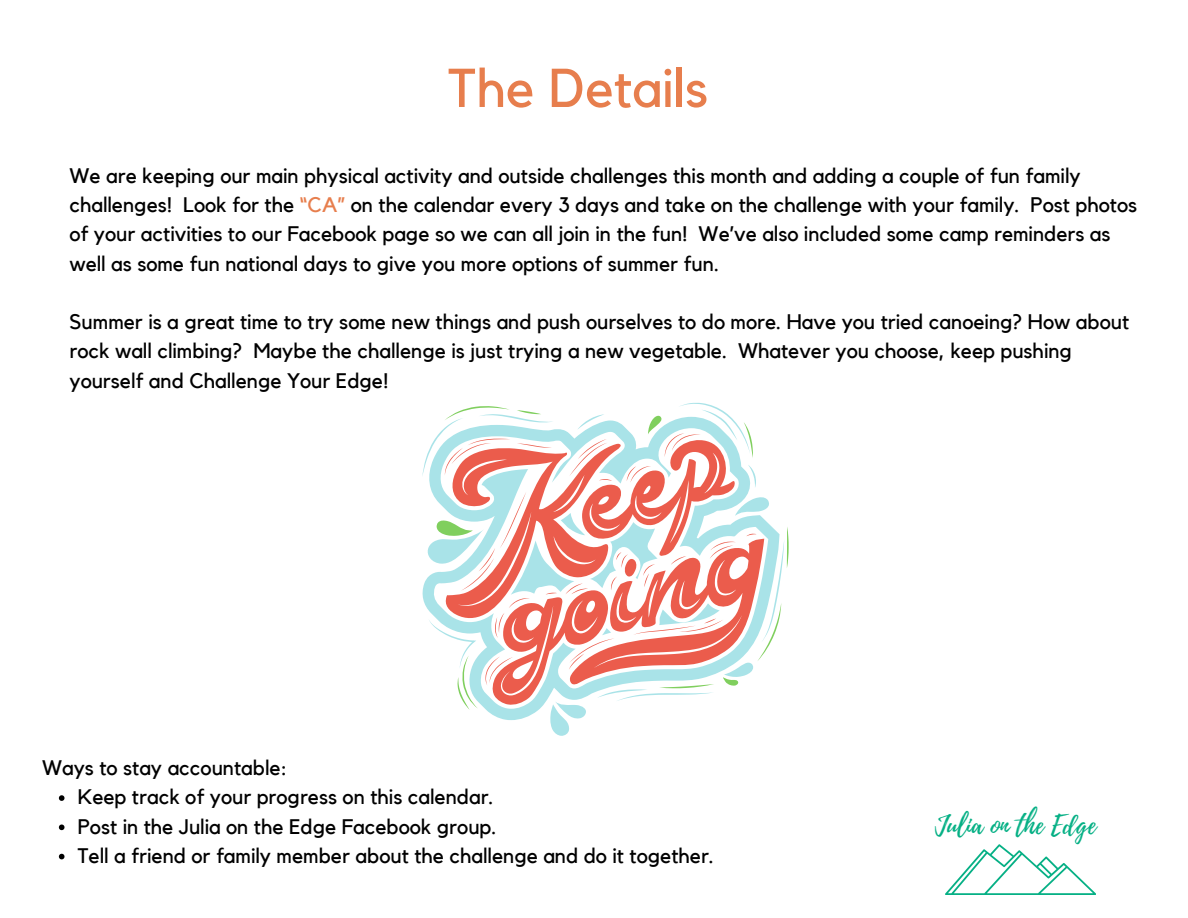
<style>
.page{position:relative;width:1188px;height:918px;background:#fff}
.page>*{position:absolute;margin:0;border:0;box-sizing:border-box;transform-origin:0 0}
.t1{font:54px "Kollektif";color:#e77e4d}
.t2{font:25.95px "Playlist Script";color:#06b085}
.t3{font:21px/29.2px "Kollektif";color:#000}
.s1{color:#e77e4d}
</style>
<div class="page">
<svg style="left:59px;top:795px;width:6px;height:6px"></svg>
<svg style="left:59px;top:825px;width:6px;height:5px"></svg>
<svg style="left:59px;top:854px;width:6px;height:5px"></svg>
<svg style="left:945px;top:844px;width:151px;height:51px"></svg>
<svg style="left:422px;top:403px;width:291px;height:333px"></svg>
<svg style="left:436px;top:406px;width:353px;height:304px"></svg>
<svg style="left:444px;top:433px;width:320px;height:273px"></svg>
<p class="t1" style="left:448px;top:63px;width:261px">The Details</p>
<p class="t3" style="left:69px;top:162px;width:1069px">We are keeping our main physical activity and outside challenges this month and adding a couple of fun family challenges! Look for the <span class="s1">“CA”</span> on the calendar every 3 days and take on the challenge with your family. Post photos of your activities to our Facebook page so we can all join in the fun! We’ve also included some camp reminders as well as some fun national days to give you more options of summer fun.</p>
<p class="t3" style="left:69px;top:308px;width:1061px">Summer is a great time to try some new things and push ourselves to do more. Have you tried canoeing? How about rock wall climbing? Maybe the challenge is just trying a new vegetable. Whatever you choose, keep pushing yourself and Challenge Your Edge!</p>
<h1 class="t3" style="left:42px;top:754px;width:247px">Ways to stay accountable:</h1>
<p class="t3" style="left:78px;top:783px;width:417px">Keep track of your progress on this calendar.</p>
<p class="t3" style="left:78px;top:812px;width:420px">Post in the Julia on the Edge Facebook group.</p>
<p class="t3" style="left:78px;top:842px;width:638px">Tell a friend or family member about the challenge and do it together.</p>
<p class="t2" style="left:935px;top:806px;width:163px">Julia on the Edge</p>
</div>
